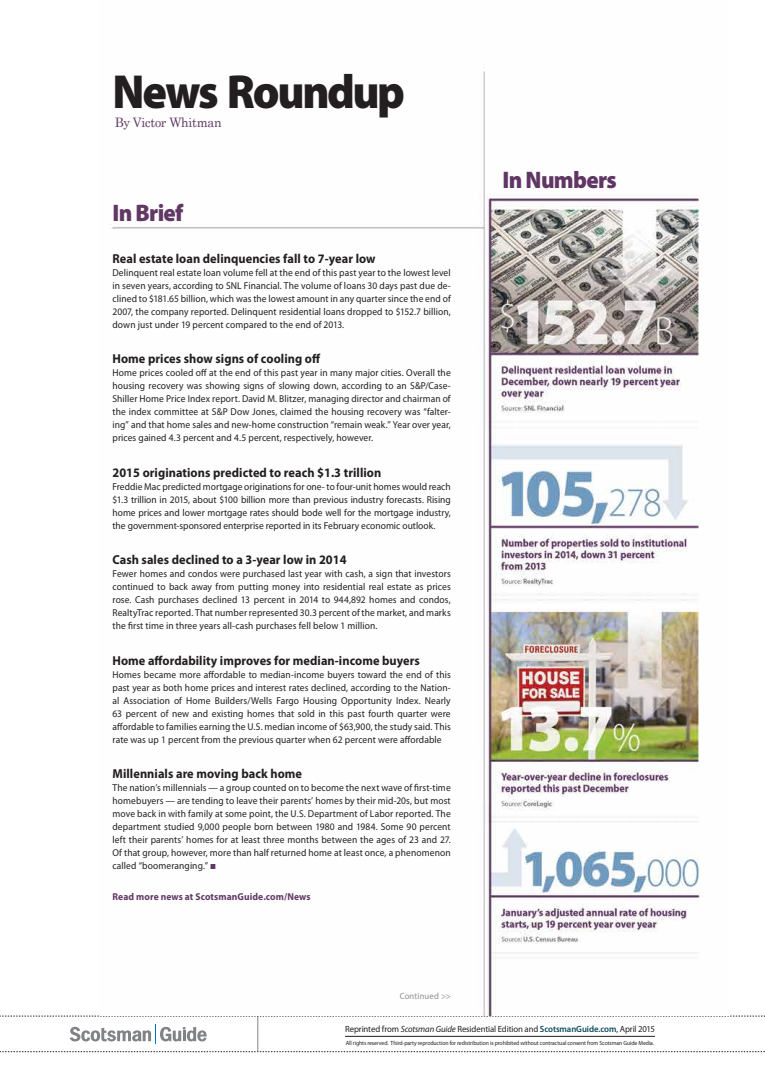
<style>
.page{position:relative;width:765px;height:1080px;background:#fff}
.page>*{position:absolute;margin:0;border:0;box-sizing:border-box;transform-origin:0 0}
.t1{font:900 48px "Myriad Pro";letter-spacing:-.05em;color:#231f20;scale:.95 1}
.t2{font:900 24px "Myriad Pro";letter-spacing:-.03em;color:#603764;scale:.95 1}
.t3{font:900 24px "Myriad Pro";letter-spacing:-.03em;color:#613864;scale:.95 1}
.t4{font:700 13px "Myriad Pro";letter-spacing:.005em;color:#231f20;scale:.95 1}
.t5{font:13px "Century Schoolbook";letter-spacing:-.02em;color:#613864;scale:.95 1}
.t6{font:10px/13px "Myriad Pro";letter-spacing:.01em;color:#231f20;text-align:justify;scale:.95 1}
.t7{font:700 10px "Myriad Pro";letter-spacing:.01em;color:#613864;scale:.95 1}
.t8{font:9px "Myriad Pro";letter-spacing:-.01em;color:#231f20}
.t9{font:9px "Myriad Pro";letter-spacing:.02em;color:#8a8c8e;scale:.95 1}
.t10{font:6px "Myriad Pro";letter-spacing:-.01em;color:#231f20;scale:.95 1}
.s1{color:#613864}
.s2{font-style:italic}
.s3{font-weight:600;color:#09495b}
</style>
<div class="page">
<svg style="left:0;top:1052px;width:765px;height:1px"></svg>
<hr style="left:258px;top:1016px;width:1px;height:36px;background:#808285">
<svg style="left:70px;top:1025px;width:137px;height:19px"></svg>
<hr style="left:345px;top:1036px;width:310px;height:1px;background:#231f20">
<svg style="left:0;top:1016px;width:765px;height:1px"></svg>
<img style="left:111px;top:67px;width:589px;height:949px">
<h1 class="t1" style="left:112px;top:59px;width:309px">News Roundup</h1>
<h3 class="t5" style="left:115px;top:114px;width:114px">By Victor Whitman</h3>
<h2 class="t3" style="left:112px;top:196px;width:76px">In Brief</h2>
<h3 class="t4" style="left:112px;top:250px;width:278px">Real estate loan delinquencies fall to 7-year low</h3>
<p class="t6" style="left:112px;top:266px;width:358px">Delinquent real estate loan volume fell at the end of this past year to the lowest level in seven years, according to SNL Financial. The volume of loans 30 days past due de&shy;clined to $181.65 billion, which was the lowest amount in any quarter since the end of 2007, the company reported. Delinquent residential loans dropped to $152.7 billion, down just under 19 percent compared to the end of 2013.</p>
<h3 class="t4" style="left:112px;top:350px;width:220px">Home prices show signs of cooling off</h3>
<p class="t6" style="left:112px;top:366px;width:358px">Home prices cooled off at the end of this past year in many major cities. Overall the housing recovery was showing signs of slowing down, according to an S&amp;P/Case-Shiller Home Price Index report. David M. Blitzer, managing director and chairman of the index committee at S&amp;P Dow Jones, claimed the housing recovery was “falter&shy;ing” and that home sales and new-home construction “remain weak.” Year over year, prices gained 4.3 percent and 4.5 percent, respectively, however.</p>
<h3 class="t4" style="left:112px;top:464px;width:284px">2015 originations predicted to reach $1.3 trillion</h3>
<p class="t6" style="left:112px;top:480px;width:358px">Freddie Mac predicted mortgage originations for one- to four-unit homes would reach $1.3 trillion in 2015, about $100 billion more than previous industry forecasts. Rising home prices and lower mortgage rates should bode well for the mortgage industry, the government-sponsored enterprise reported in its February economic outlook.</p>
<h3 class="t4" style="left:112px;top:551px;width:248px">Cash sales declined to a 3-year low in 2014</h3>
<p class="t6" style="left:112px;top:567px;width:358px">Fewer homes and condos were purchased last year with cash, a sign that investors continued to back away from putting money into residential real estate as prices rose. Cash purchases declined 13 percent in 2014 to 944,892 homes and condos, RealtyTrac reported. That number represented 30.3 percent of the market, and marks the first time in three years all-cash purchases fell below 1 million.</p>
<h3 class="t4" style="left:112px;top:652px;width:325px">Home affordability improves for median-income buyers</h3>
<p class="t6" style="left:112px;top:668px;width:358px">Homes became more affordable to median-income buyers toward the end of this past year as both home prices and interest rates declined, according to the Nation&shy;al Association of Home Builders/Wells Fargo Housing Opportunity Index. Nearly 63 percent of new and existing homes that sold in this past fourth quarter were affordable to families earning the U.S. median income of $63,900, the study said. This rate was up 1 percent from the previous quarter when 62 percent were affordable</p>
<h3 class="t4" style="left:112px;top:765px;width:201px">Millennials are moving back home</h3>
<p class="t6" style="left:112px;top:781px;width:358px">The nation’s millennials — a group counted on to become the next wave of first-time homebuyers — are tending to leave their parents’ homes by their mid-20s, but most move back in with family at some point, the U.S. Department of Labor reported. The department studied 9,000 people born between 1980 and 1984. Some 90 percent left their parents’ homes for at least three months between the ages of 23 and 27.<br>Of that group, however, more than half returned home at least once, a phenomenon called “boomeranging.” <span class="s1">■</span></p>
<p class="t7" style="left:113px;top:890px;width:210px">Read more news at ScotsmanGuide.com/News</p>
<p class="t9" style="left:400px;top:990px;width:55px">Continued &gt;&gt;</p>
<h2 class="t2" style="left:503px;top:164px;width:122px">In Numbers</h2>
<p class="t8" style="left:345px;top:1023px;width:311px">Reprinted from <span class="s2">Scotsman Guide</span> Residential Edition and <span class="s3">ScotsmanGuide.com</span>, April 2015</p>
<p class="t10" style="left:346px;top:1039px;width:326px">All rights reserved. Third-party reproduction for redistribution is prohibited without contractual consent from Scotsman Guide Media.</p>
</div>
